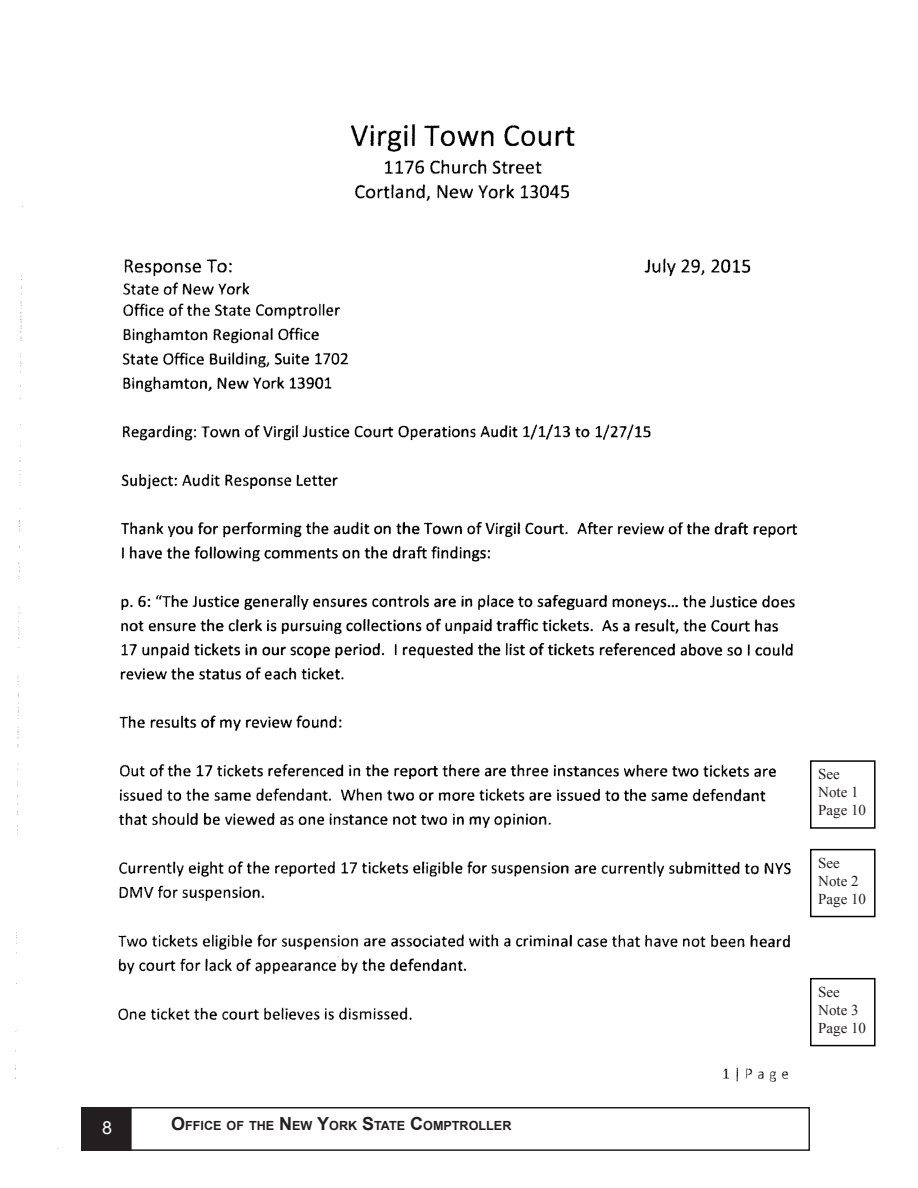
<style>
.page{position:relative;width:918px;height:1188px;background:#fff}
.page>*{position:absolute;margin:0;border:0;box-sizing:border-box;transform-origin:0 0}
.t1{font:700 18px "Arial";color:#231f20}
.t2{font:18px "Arial";color:#fff}
.t3{font:15px "Times New Roman";color:#231f20}
.t4{font:700 12.6px "Arial";color:#231f20}
.s1{font-size:18px}
</style>
<div class="page">
<img style="left:15px;top:124px;width:861px;height:1027px">
<div style="left:810px;top:760px;width:66px;height:69px;border:2px solid #040503"></div>
<div style="left:810px;top:849px;width:66px;height:68px;border:2px solid #040503"></div>
<div style="left:810px;top:978px;width:66px;height:68px;border:2px solid #040503"></div>
<p class="t2" style="left:102px;top:1115px;width:12px">8</p>
<p class="t4" style="left:185px;top:1117px;width:328px">FFICE OF THE <span class="s1">N</span>EW <span class="s1">Y</span>ORK <span class="s1">S</span>TATE <span class="s1">C</span>OMPTROLLER</p>
<p class="t1" style="left:171px;top:1112px;width:16px">O</p>
<p class="t3" style="left:818px;top:764px;width:23px">See</p>
<p class="t3" style="left:818px;top:782px;width:42px">Note 1</p>
<p class="t3" style="left:818px;top:800px;width:49px">Page 10</p>
<p class="t3" style="left:818px;top:852px;width:23px">See</p>
<p class="t3" style="left:818px;top:870px;width:42px">Note 2</p>
<p class="t3" style="left:818px;top:888px;width:49px">Page 10</p>
<p class="t3" style="left:818px;top:981px;width:23px">See</p>
<p class="t3" style="left:818px;top:999px;width:42px">Note 3</p>
<p class="t3" style="left:818px;top:1017px;width:49px">Page 10</p>
</div>
